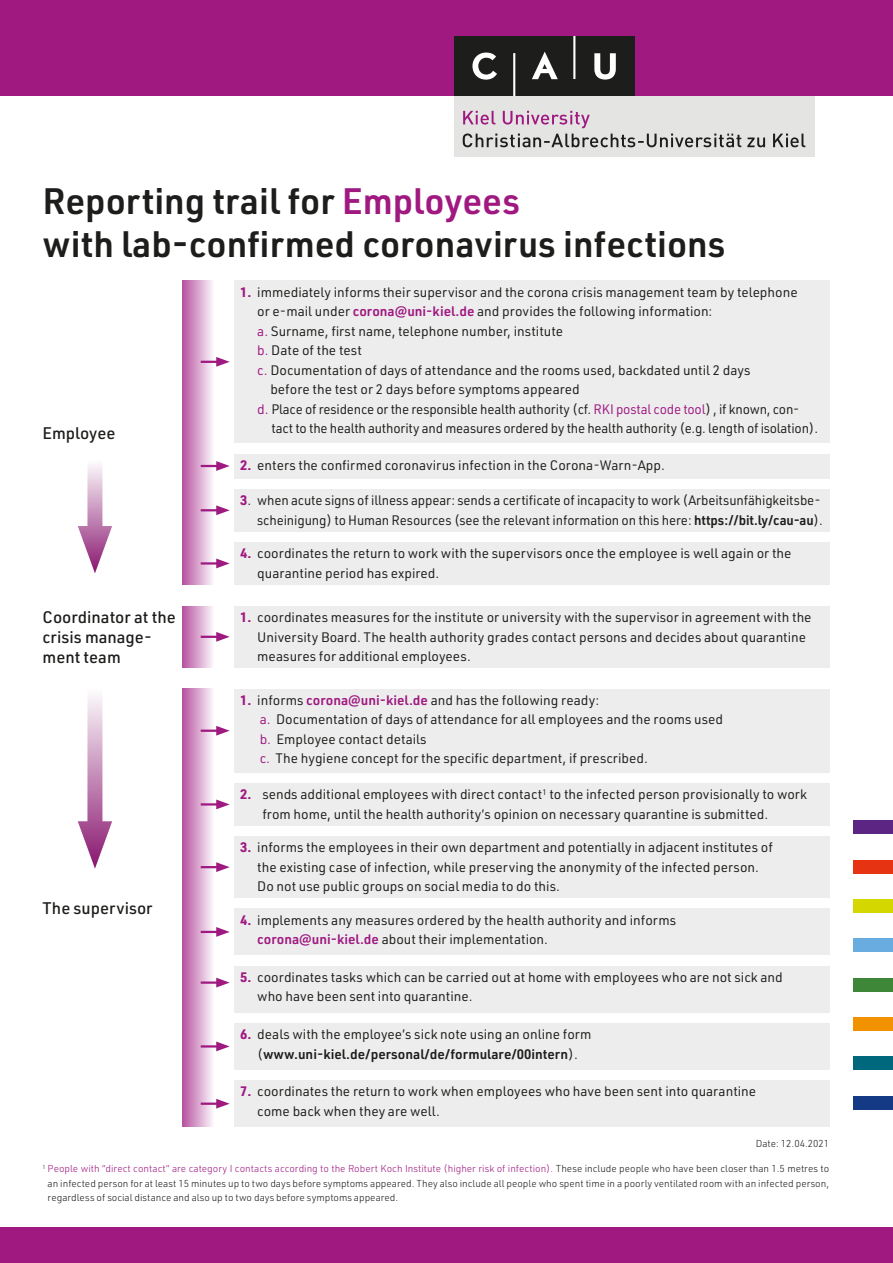
<style>
.page{position:relative;width:893px;height:1263px;background:#fff}
.page>*{position:absolute;margin:0;border:0;box-sizing:border-box;transform-origin:0 0}
.t1{font:600 36.15px/42.9px "URWDIN";color:#1d1d1b}
.t2{font:500 16.5px/19.8px "URWDIN";color:#1d1d1b}
.t3{font:13.5px/19.5px "URWDIN";color:#1d1d1b}
.t4{font:300 9.9px/14.2px "URWDIN";color:#1d1d1b;text-align:justify}
.s1{color:#9f1981}
.s2{font-weight:700;color:#9f1981}
.s3{font-weight:600;color:#9f1981}
.s4{font-weight:600}
</style>
<div class="page">
<div style="left:0;top:0;width:893px;height:96px;background:#9f1981"></div>
<div style="left:0;top:1227px;width:893px;height:36px;background:#9f1981"></div>
<div style="left:853px;top:821px;width:40px;height:13px;background:#5c2583"></div>
<div style="left:853px;top:860px;width:40px;height:13px;background:#e63412"></div>
<div style="left:853px;top:899px;width:40px;height:13px;background:#d4d800"></div>
<div style="left:853px;top:939px;width:40px;height:13px;background:#69acdf"></div>
<div style="left:853px;top:978px;width:40px;height:13px;background:#3e8638"></div>
<div style="left:853px;top:1017px;width:40px;height:14px;background:#f39200"></div>
<div style="left:853px;top:1057px;width:40px;height:13px;background:#00687d"></div>
<div style="left:853px;top:1096px;width:40px;height:13px;background:#143a85"></div>
<div style="left:454px;top:36px;width:180px;height:60px;background:#1d1d1b"></div>
<svg style="left:472px;top:53px;width:25px;height:27px"></svg>
<svg style="left:532px;top:52px;width:26px;height:27px"></svg>
<svg style="left:594px;top:53px;width:22px;height:27px"></svg>
<hr style="left:513px;top:53px;width:2px;height:43px;background:#fff">
<hr style="left:573px;top:36px;width:2px;height:43px;background:#fff">
<div style="left:454px;top:96px;width:361px;height:60px;background:#e4e4e3"></div>
<svg style="left:463px;top:111px;width:342px;height:36px"></svg>
<div style="left:234px;top:281px;width:595px;height:162px;background:#ededed"></div>
<div style="left:234px;top:606px;width:595px;height:62px;background:#ededed"></div>
<div style="left:234px;top:454px;width:595px;height:24px;background:#ededed"></div>
<div style="left:234px;top:489px;width:595px;height:42px;background:#ededed"></div>
<div style="left:234px;top:542px;width:595px;height:43px;background:#ededed"></div>
<div style="left:234px;top:689px;width:595px;height:83px;background:#ededed"></div>
<div style="left:234px;top:783px;width:595px;height:43px;background:#ededed"></div>
<div style="left:234px;top:836px;width:595px;height:62px;background:#ededed"></div>
<div style="left:234px;top:909px;width:595px;height:46px;background:#ededed"></div>
<div style="left:234px;top:966px;width:595px;height:46px;background:#ededed"></div>
<div style="left:234px;top:1023px;width:595px;height:47px;background:#ededed"></div>
<div style="left:234px;top:1080px;width:595px;height:47px;background:#ededed"></div>
<svg style="left:214px;top:357px;width:16px;height:10px"></svg>
<svg style="left:214px;top:632px;width:16px;height:10px"></svg>
<svg style="left:214px;top:726px;width:16px;height:10px"></svg>
<svg style="left:214px;top:461px;width:16px;height:10px"></svg>
<svg style="left:214px;top:799px;width:16px;height:10px"></svg>
<svg style="left:214px;top:505px;width:16px;height:10px"></svg>
<svg style="left:214px;top:862px;width:16px;height:10px"></svg>
<hr style="left:201px;top:562px;width:19px;height:3px;background:#9f1981">
<svg style="left:216px;top:558px;width:14px;height:10px"></svg>
<svg style="left:214px;top:927px;width:16px;height:10px"></svg>
<hr style="left:201px;top:981px;width:19px;height:3px;background:#9f1981">
<svg style="left:216px;top:978px;width:14px;height:9px"></svg>
<svg style="left:214px;top:1041px;width:16px;height:10px"></svg>
<hr style="left:201px;top:1102px;width:19px;height:3px;background:#9f1981">
<svg style="left:216px;top:1099px;width:14px;height:9px"></svg>
<svg style="left:87px;top:464px;width:15px;height:62px"></svg>
<svg style="left:78px;top:526px;width:34px;height:47px"></svg>
<svg style="left:87px;top:696px;width:15px;height:125px;background:#d1a6c8"></svg>
<svg style="left:78px;top:821px;width:34px;height:48px"></svg>
<div style="left:182px;top:281px;width:32px;height:304px;background:linear-gradient(to right,#b752a0,#f7edf5)"></div>
<div style="left:182px;top:606px;width:32px;height:62px;background:linear-gradient(to right,#b753a0,#f7edf5)"></div>
<div style="left:182px;top:689px;width:32px;height:438px;background:linear-gradient(to right,#b753a1,#f7ecf4)"></div>
<h1 class="t1" style="left:43px;top:178px;width:684px">Reporting trail for <span class="s1">Employees<br></span>with lab-confirmed coronavirus infections</h1>
<p class="t2" style="left:43px;top:422px;width:74px">Employee</p>
<p class="t2" style="left:43px;top:606px;width:135px">Coordinator at the crisis manage&shy;ment team</p>
<p class="t2" style="left:43px;top:897px;width:112px">The supervisor</p>
<p class="t3" style="left:240px;top:282px;width:559px"><span class="s2">1.</span> immediately informs their supervisor and the corona crisis management team by telephone</p>
<p class="t3" style="left:257px;top:301px;width:457px">or e-mail under <span class="s3">corona@uni-kiel.de</span> and provides the following information:</p>
<p class="t3" style="left:257px;top:321px;width:307px"><span class="s1">a.</span> Surname, first name, telephone number, institute</p>
<p class="t3" style="left:257px;top:340px;width:106px"><span class="s1">b.</span> Date of the test</p>
<p class="t3" style="left:257px;top:360px;width:495px"><span class="s1">c.</span> Documentation of days of attendance and the rooms used, backdated until 2 days</p>
<p class="t3" style="left:270px;top:379px;width:311px">before the test or 2 days before symptoms appeared</p>
<p class="t3" style="left:257px;top:399px;width:544px"><span class="s1">d.</span> Place of residence or the responsible health authority (cf. <span class="s1">RKI postal code tool</span>) , if known, con-</p>
<p class="t3" style="left:271px;top:418px;width:548px">tact to the health authority and measures ordered by the health authority (e.g. length of isolation).</p>
<p class="t3" style="left:240px;top:455px;width:426px"><span class="s2">2.</span> enters the confirmed coronavirus infection in the Corona-Warn-App.</p>
<p class="t3" style="left:240px;top:490px;width:584px;text-align:right"><span class="s2">3</span>. when acute signs of illness appear: sends a certificate of incapacity to work (Arbeitsunfähigkeitsbe&shy;scheinigung) to Human Resources (see the relevant information on this here: <span class="s4">https://bit.ly/cau-au</span>).</p>
<p class="t3" style="left:257px;top:543px;width:536px;text-indent:-17px"><span class="s2">4.</span> coordinates the return to work with the supervisors once the employee is well again or the quarantine period has expired.</p>
<p class="t3" style="left:257px;top:607px;width:556px;text-indent:-17px"><span class="s2">1.</span> coordinates measures for the institute or university with the supervisor in agreement with the<br>University Board. The health authority grades contact persons and decides about quarantine measures for additional employees.</p>
<p class="t3" style="left:260px;top:690px;width:465px;text-indent:-19px"><span class="s2">1.</span> informs <span class="s3">corona@uni-kiel.de</span> and has the following ready:<br><span class="s1">a.</span> Documentation of days of attendance for all employees and the rooms used <span class="s1">b.</span> Employee contact details<br><span class="s1">c.</span> The hygiene concept for the specific department, if prescribed.</p>
<p class="t3" style="left:262px;top:784px;width:546px;text-indent:-22px"><span class="s2">2.</span> sends additional employees with direct contact<sup>1</sup> to the infected person provisionally to work from home, until the health authority’s opinion on necessary quarantine is submitted.</p>
<p class="t3" style="left:257px;top:837px;width:517px;text-indent:-17px"><span class="s2">3.</span> informs the employees in their own department and potentially in adjacent institutes of the existing case of infection, while preserving the anonymity of the infected person.<br>Do not use public groups on social media to do this.</p>
<p class="t3" style="left:257px;top:910px;width:420px;text-indent:-17px"><span class="s2">4.</span> implements any measures ordered by the health authority and informs <span class="s3">corona@uni-kiel.de</span> about their implementation.</p>
<p class="t3" style="left:257px;top:967px;width:527px;text-indent:-17px"><span class="s2">5.</span> coordinates tasks which can be carried out at home with employees who are not sick and who have been sent into quarantine.</p>
<p class="t3" style="left:240px;top:1024px;width:353px;text-align:center"><span class="s2">6.</span> deals with the employee’s sick note using an online form (<span class="s4">www.uni-kiel.de/personal/de/formulare/00intern</span>).</p>
<p class="t3" style="left:257px;top:1081px;width:500px;text-indent:-17px"><span class="s2">7.</span> coordinates the return to work when employees who have been sent into quarantine come back when they are well.</p>
<p class="t4" style="left:756px;top:1136px;width:75px">Date: 12.04.2021</p>
<p class="t4" style="left:48px;top:1161px;width:783px;text-indent:-5px"><sup>1</sup> <span class="s1">People with “direct contact” are category I contacts according to the Robert Koch Institute (higher risk of infection).</span> These include people who have been closer than 1.5 metres to an infected person for at least 15 minutes up to two days before symptoms appeared. They also include all people who spent time in a poorly ventilated room with an infected person, regardless of social distance and also up to two days before symptoms appeared.</p>
</div>
